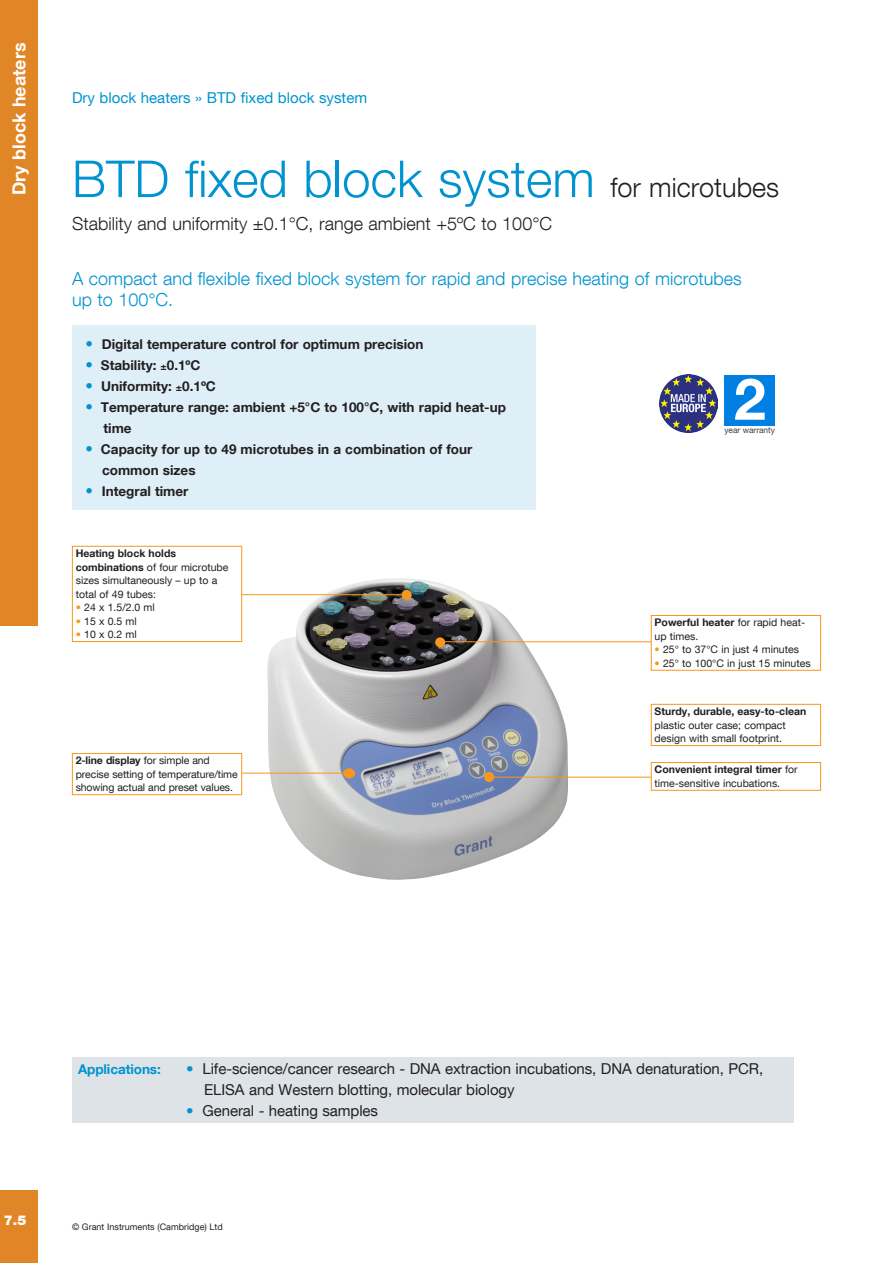
<style>
.page{position:relative;width:893px;height:1263px;background:#fff}
.page>*{position:absolute;margin:0;border:0;box-sizing:border-box;transform-origin:0 0}
.t1{font:700 57.6px "Helvetica Neue LT Com";color:#fff}
.Heading1{font:300 51px "Helvetica Neue LT Com";color:#0093d0}
.head_description{font:300 18px/21px "Helvetica Neue LT Com";color:#0093d0}
.Heading1-2{font:300 18px "Helvetica Neue LT Com";color:#231f20}
.t2{font:700 18px "Helvetica Neue LT Com";color:#fff}
.list{font:15px "Helvetica Neue LT Com";letter-spacing:-.005em;color:#231f20}
.application{font:15px "Helvetica Neue LT Com";color:#0093d0}
.list-2{font:700 13.5px/21px "Helvetica Neue LT Com";color:#231f20}
.list-3{font:700 13.5px "Helvetica Neue LT Com";letter-spacing:-.005em;color:#0093d0}
.heading_2{font:900 13.5px "Helvetica Neue LT Std";color:#fff}
.t3{font:10.5px/13.5px "Helvetica Neue LT Com";color:#231f20}
.t4{font:9px "Helvetica Neue LT Com";color:#231f20}
.t5{font:8.4px "Helvetica Neue LT Com";color:#3e3e3f}
.s1{font-size:27px;color:#231f20}
.s2{font-weight:400;font-size:15px;color:#0093d0}
.s3{font-size:10.5px}
.s4{font-weight:700}
.s5{color:#f7971d}
.s6{color:#0093d0}
</style>
<div class="page">
<img style="left:267px;top:578px;width:302px;height:302px">
<div style="left:0;top:0;width:38px;height:625px;background:#e18626"></div>
<div style="left:0;top:1191px;width:38px;height:72px;background:#e18626"></div>
<div style="left:484px;top:772px;width:10px;height:10px;background:#f7971d;border-radius:50%"></div>
<hr style="left:488px;top:777px;width:217px;height:1px;background:#f7971d">
<div style="left:435px;top:637px;width:10px;height:10px;background:#f7971d;border-radius:50%"></div>
<hr style="left:440px;top:641px;width:304px;height:1px;background:#f7971d">
<div style="left:651px;top:762px;width:170px;height:28px;background:#fff"></div>
<div style="left:651px;top:762px;width:170px;height:29px;border:1px solid #f7971d"></div>
<div style="left:651px;top:704px;width:170px;height:42px;border:1px solid #f7971d"></div>
<div style="left:651px;top:615px;width:170px;height:55px;background:#fff"></div>
<div style="left:651px;top:615px;width:170px;height:56px;border:1px solid #f7971d"></div>
<div style="left:343px;top:768px;width:12px;height:10px;background:#f7971d;border-radius:50%"></div>
<hr style="left:166px;top:773px;width:184px;height:1px;background:#f7971d">
<div style="left:72px;top:753px;width:170px;height:42px;background:#fff"></div>
<div style="left:72px;top:753px;width:170px;height:42px;border:1px solid #f7971d"></div>
<div style="left:72px;top:325px;width:464px;height:185px;background:#dfeff8"></div>
<div style="left:402px;top:590px;width:10px;height:10px;background:#f7971d;border-radius:50%"></div>
<hr style="left:186px;top:594px;width:221px;height:1px;background:#f7971d">
<div style="left:72px;top:546px;width:170px;height:95px;background:#fff"></div>
<div style="left:72px;top:546px;width:170px;height:96px;border:1px solid #f7971d"></div>
<div style="left:72px;top:1057px;width:722px;height:66px;background:#dde3e6"></div>
<div style="left:725px;top:375px;width:50px;height:50px;background:#0080e2"></div>
<img style="left:659px;top:374px;width:58px;height:59px">
<p class="t2" style="left:8px;top:195px;width:154px;rotate:-90deg">Dry block heaters</p>
<p class="application" style="left:72px;top:88px;width:297px">Dry block heaters » BTD fixed block system</p>
<p class="Heading1" style="left:72px;top:148px;width:709px">BTD fixed block system <span class="s1">for microtubes</span></p>
<p class="Heading1-2" style="left:72px;top:213px;width:482px">Stability and uniformity ±0.1°C, range ambient +5ºC to 100°C</p>
<p class="head_description" style="left:72px;top:267px;width:671px">A compact and flexible fixed block system for rapid and precise heating of microtubes up to 100°C.</p>
<p class="list-2" style="left:85px;top:334px;width:339px"><span class="s2">•</span> Digital temperature control for optimum precision</p>
<p class="list-2" style="left:85px;top:355px;width:117px"><span class="s2">•</span> Stability: <span class="s3">±</span>0.1ºC</p>
<p class="list-2" style="left:85px;top:376px;width:132px"><span class="s2">•</span> Uniformity: <span class="s3">±</span>0.1ºC</p>
<p class="list-2" style="left:103px;top:397px;width:404px;text-indent:-18px"><span class="s2">•</span> Temperature range: ambient +5°C to 100°C, with rapid heat-up time</p>
<p class="list-2" style="left:85px;top:439px;width:388px"><span class="s2">•</span> Capacity for up to 49 microtubes in a combination of four</p>
<p class="list-2" style="left:102px;top:460px;width:95px">common sizes</p>
<p class="list-2" style="left:85px;top:481px;width:105px"><span class="s2">•</span> Integral timer</p>
<p class="t3" style="left:76px;top:546px;width:154px"><span class="s4">Heating block holds combinations</span> of four microtube sizes simultaneously – up to a total of 49 tubes:</p>
<p class="t3" style="left:76px;top:600px;width:81px"><span class="s5">•</span> 24 x 1.5/2.0 ml</p>
<p class="t3" style="left:76px;top:614px;width:63px"><span class="s5">•</span> 15 x 0.5 ml</p>
<p class="t3" style="left:76px;top:627px;width:63px"><span class="s5">•</span> 10 x 0.2 ml</p>
<p class="t3" style="left:76px;top:753px;width:164px"><span class="s4">2-line display</span> for simple and precise setting of temperature/time showing actual and preset values.</p>
<p class="t1" style="left:734px;top:363px;width:34px">2</p>
<p class="t5" style="left:724px;top:425px;width:52px">year warranty</p>
<p class="t3" style="left:655px;top:616px;width:152px"><span class="s4">Powerful heater</span> for rapid heat&shy;up times.</p>
<p class="t3" style="left:655px;top:643px;width:146px"><span class="s5">•</span> 25° to 37°C in just 4 minutes</p>
<p class="t3" style="left:655px;top:656px;width:157px"><span class="s5">•</span> 25° to 100°C in just 15 minutes</p>
<p class="t3" style="left:655px;top:704px;width:153px"><span class="s4">Sturdy, durable, easy-to-clean </span>plastic outer case; compact design with small footprint.</p>
<p class="t3" style="left:655px;top:763px;width:144px"><span class="s4">Convenient integral timer</span> for time-sensitive incubations.</p>
<p class="heading_2" style="left:4px;top:1212px;width:24px">7.5</p>
<p class="list-3" style="left:78px;top:1061px;width:84px">Applications:</p>
<p class="list" style="left:186px;top:1059px;width:579px"><span class="s6">•</span> Life-science/cancer research - DNA extraction incubations, DNA denaturation, PCR,</p>
<p class="list" style="left:204px;top:1080px;width:312px">ELISA and Western blotting, molecular biology</p>
<p class="list" style="left:186px;top:1101px;width:194px"><span class="s6">•</span> General - heating samples</p>
<p class="t4" style="left:72px;top:1221px;width:152px">© Grant Instruments (Cambridge) Ltd</p>
</div>
